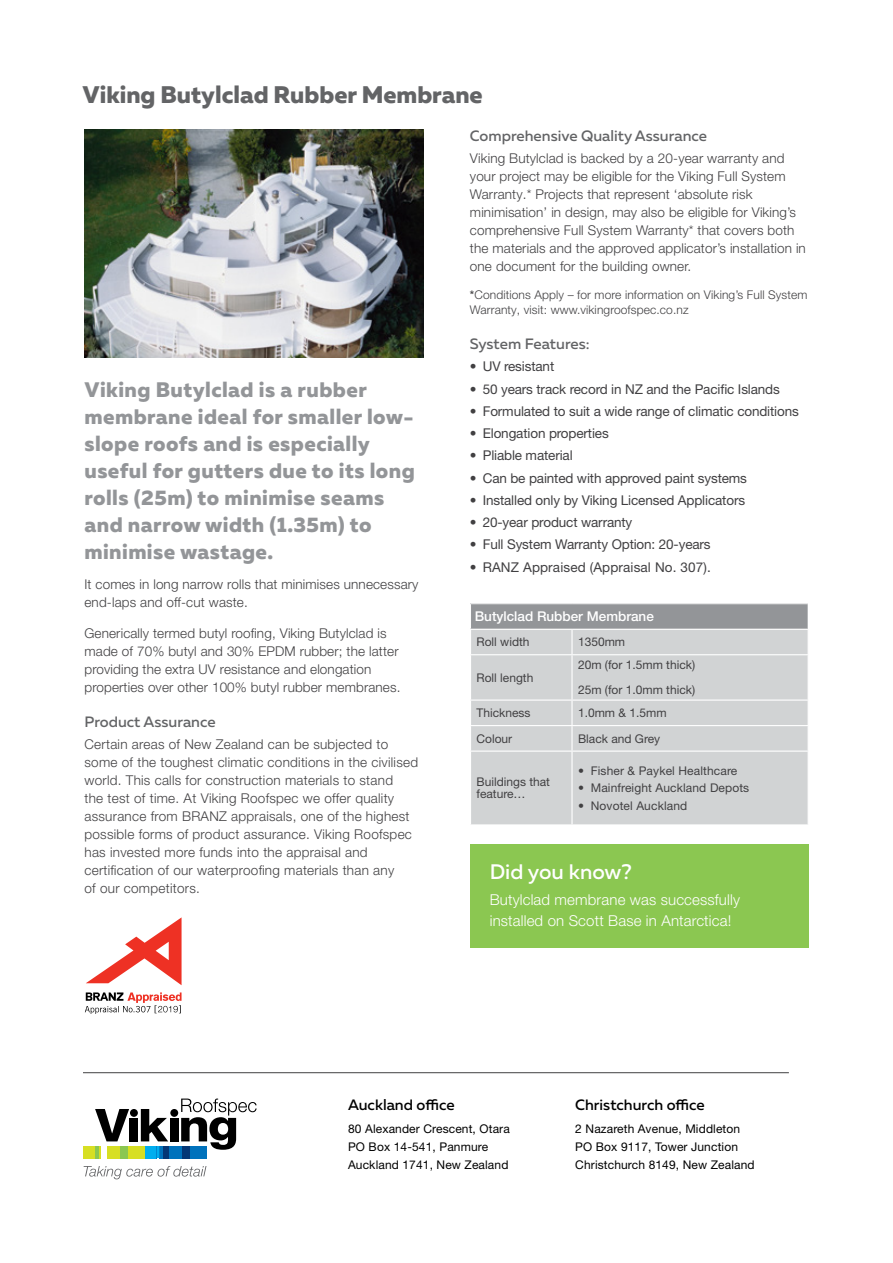
<style>
.page{position:relative;width:893px;height:1263px;background:#fff}
.page>*{position:absolute;margin:0;border:0;box-sizing:border-box;transform-origin:0 0}
.t1{font:800 24px "Muller";color:#636466}
.t2{font:800 21px/27px "Muller";letter-spacing:.02em;color:#939598}
.t3{font:500 21px "Muller";color:#fff}
.t4{font:300 15px/21px "Helvetica Neue LT Pro";letter-spacing:.01em;color:#fff}
.t5{font:500 15px "Muller";color:#636466}
.t6{font:500 15px "Muller";color:#000}
.t7{font:300 13.5px/18px "Helvetica Neue LT Pro";letter-spacing:.01em;color:#414042}
.t8{font:13.5px "Helvetica Neue LT Pro";letter-spacing:-.01em;color:#414042}
.t9{font:13.5px "Helvetica Neue LT Pro";letter-spacing:.01em;color:#414042}
.t10{font:500 13.5px "Helvetica Neue LT Pro";color:#fff}
.t11{font:12px/24.8px "Helvetica Neue LT Pro";color:#414042}
.t12{font:12px/18px "Helvetica Neue LT Pro";letter-spacing:.01em;color:#000}
.t13{font:300 12px/15px "Helvetica Neue LT Pro";letter-spacing:.01em;color:#414042}
.s1{font-weight:500}
</style>
<div class="page">
<div style="left:170px;top:1118px;width:8px;height:23px;background:#000"></div>
<div style="left:170px;top:1109px;width:8px;height:8px;background:#000;border-radius:50%"></div>
<div style="left:130px;top:1118px;width:8px;height:23px;background:#000"></div>
<div style="left:130px;top:1109px;width:8px;height:8px;background:#000;border-radius:50%"></div>
<svg style="left:181px;top:1098px;width:76px;height:52px"></svg>
<div style="left:168px;top:1146px;width:14px;height:12px;background:#0072bc"></div>
<div style="left:190px;top:1146px;width:17px;height:12px;background:#0072bc"></div>
<div style="left:83px;top:1146px;width:12px;height:12px;background:#d7df23"></div>
<svg style="left:95px;top:1109px;width:34px;height:49px"></svg>
<div style="left:106px;top:1146px;width:15px;height:12px;background:#d7df23"></div>
<div style="left:128px;top:1146px;width:17px;height:12px;background:#d7df23"></div>
<svg style="left:141px;top:1109px;width:27px;height:49px"></svg>
<hr style="left:95px;top:1146px;width:4px;height:12px;background:#8bc751">
<div style="left:182px;top:1146px;width:8px;height:12px;background:#043776"></div>
<div style="left:121px;top:1146px;width:7px;height:12px;background:#8bc751"></div>
<div style="left:163px;top:1146px;width:5px;height:12px;background:#043776"></div>
<div style="left:101px;top:1146px;width:5px;height:12px;background:#fff"></div>
<svg style="left:84px;top:1166px;width:122px;height:13px"></svg>
<hr style="left:83px;top:1072px;width:706px;height:1px;background:#414042">
<div style="left:470px;top:604px;width:338px;height:25px;background:#939598"></div>
<div style="left:471px;top:630px;width:337px;height:194px;background:#d1d3d4"></div>
<svg style="left:470px;top:604px;width:1px;height:25px"></svg>
<hr style="left:571px;top:630px;width:2px;height:24px;background:#fff">
<hr style="left:470px;top:654px;width:102px;height:1px;background:#fff">
<hr style="left:572px;top:654px;width:237px;height:1px;background:#fff">
<hr style="left:571px;top:655px;width:2px;height:44px;background:#fff">
<hr style="left:470px;top:699px;width:102px;height:2px;background:#fff">
<hr style="left:572px;top:699px;width:237px;height:2px;background:#fff">
<hr style="left:571px;top:701px;width:2px;height:24px;background:#fff">
<hr style="left:470px;top:725px;width:102px;height:1px;background:#fff">
<hr style="left:572px;top:725px;width:237px;height:1px;background:#fff">
<hr style="left:571px;top:726px;width:2px;height:24px;background:#fff">
<hr style="left:470px;top:750px;width:102px;height:2px;background:#fff">
<hr style="left:572px;top:750px;width:237px;height:2px;background:#fff">
<hr style="left:571px;top:752px;width:2px;height:72px;background:#fff">
<svg style="left:86px;top:917px;width:96px;height:68px"></svg>
<svg style="left:85px;top:992px;width:97px;height:22px"></svg>
<div style="left:470px;top:844px;width:339px;height:104px;background:#8bc751"></div>
<img style="left:84px;top:129px;width:339px;height:229px">
<h1 class="t1" style="left:82px;top:79px;width:402px">Viking Butylclad Rubber Membrane</h1>
<h2 class="t2" style="left:84px;top:376px;width:332px">Viking Butylclad is a rubber membrane ideal for smaller low&shy;slope roofs and is especially useful for gutters due to its long rolls (25m) to minimise seams and narrow width (1.35m) to minimise wastage.</h2>
<p class="t7" style="left:84px;top:575px;width:335px">It comes in long narrow rolls that minimises unnecessary end-laps and off-cut waste.</p>
<p class="t7" style="left:84px;top:624px;width:317px">Generically termed butyl roofing, Viking Butylclad is made of 70% butyl and 30% EPDM rubber; the latter providing the extra UV resistance and elongation properties over other 100% butyl rubber membranes.</p>
<p class="t5" style="left:84px;top:713px;width:133px">Product Assurance</p>
<p class="t7" style="left:84px;top:735px;width:335px">Certain areas of New Zealand can be subjected to some of the toughest climatic conditions in the civilised world. This calls for construction materials to stand<br>the test of time. At Viking Roofspec we offer quality assurance from BRANZ appraisals, one of the highest possible forms of product assurance. Viking Roofspec has invested more funds into the appraisal and certification of our waterproofing materials than any<br>of our competitors.</p>
<p class="t5" style="left:470px;top:126px;width:239px">Comprehensive Quality Assurance</p>
<p class="t7" style="left:470px;top:149px;width:337px">Viking Butylclad is backed by a 20-year warranty and your project may be eligible for the Viking Full System Warranty.* Projects that represent ‘absolute risk minimisation’ in design, may also be eligible for Viking’s comprehensive Full System Warranty* that covers both the materials and the approved applicator’s installation in one document for the building owner.</p>
<p class="t13" style="left:470px;top:287px;width:339px"><span class="s1">*</span>Conditions Apply – for more information on Viking’s Full System<br>Warranty, visit: www.vikingroofspec.co.nz</p>
<p class="t5" style="left:470px;top:334px;width:121px">System Features:</p>
<p class="t8" style="left:470px;top:358px;width:86px">• UV resistant</p>
<p class="t8" style="left:470px;top:380px;width:311px">• 50 years track record in NZ and the Pacific Islands</p>
<p class="t8" style="left:470px;top:403px;width:330px">• Formulated to suit a wide range of climatic conditions</p>
<p class="t8" style="left:470px;top:425px;width:140px">• Elongation properties</p>
<p class="t8" style="left:470px;top:447px;width:104px">• Pliable material</p>
<p class="t8" style="left:470px;top:469px;width:279px">• Can be painted with approved paint systems</p>
<p class="t8" style="left:470px;top:492px;width:277px">• Installed only by Viking Licensed Applicators</p>
<p class="t8" style="left:470px;top:514px;width:164px">• 20-year product warranty</p>
<p class="t8" style="left:470px;top:536px;width:242px">• Full System Warranty Option: 20-years</p>
<p class="t9" style="left:470px;top:558px;width:242px">• RANZ Appraised (Appraisal No. 307).</p>
<p class="t10" style="left:475px;top:608px;width:181px">Butylclad Rubber Membrane</p>
<p class="t11" style="left:476px;top:629px;width:55px">Roll width</p>
<p class="t11" style="left:578px;top:629px;width:49px">1350mm</p>
<p class="t11" style="left:476px;top:665px;width:58px">Roll length</p>
<p class="t11" style="left:578px;top:652px;width:119px">20m (for 1.5mm thick)<br>25m (for 1.0mm thick)</p>
<p class="t11" style="left:476px;top:700px;width:56px">Thickness</p>
<p class="t11" style="left:578px;top:700px;width:90px">1.0mm &amp; 1.5mm</p>
<p class="t11" style="left:476px;top:726px;width:37px">Colour</p>
<p class="t11" style="left:578px;top:726px;width:84px">Black and Grey</p>
<p class="t11" style="left:476px;top:776px;width:75px;line-height:12px">Buildings that feature…</p>
<p class="t11" style="left:578px;top:758px;width:161px">• Fisher &amp; Paykel Healthcare</p>
<p class="t11" style="left:578px;top:775px;width:173px">• Mainfreight Auckland Depots</p>
<p class="t11" style="left:578px;top:793px;width:111px">• Novotel Auckland</p>
<h2 class="t3" style="left:490px;top:859px;width:144px">Did you know?</h2>
<p class="t4" style="left:490px;top:888px;width:252px">Butylclad membrane was successfully installed on Scott Base in Antarctica!</p>
<p class="t6" style="left:348px;top:1096px;width:108px">Auckland office</p>
<p class="t12" style="left:348px;top:1119px;width:163px">80 Alexander Crescent, Otara<br>PO Box 14-541, Panmure<br>Auckland 1741, New Zealand</p>
<p class="t6" style="left:575px;top:1096px;width:131px">Christchurch office</p>
<p class="t12" style="left:575px;top:1119px;width:181px">2 Nazareth Avenue, Middleton<br>PO Box 9117, Tower Junction<br>Christchurch 8149, New Zealand</p>
</div>
